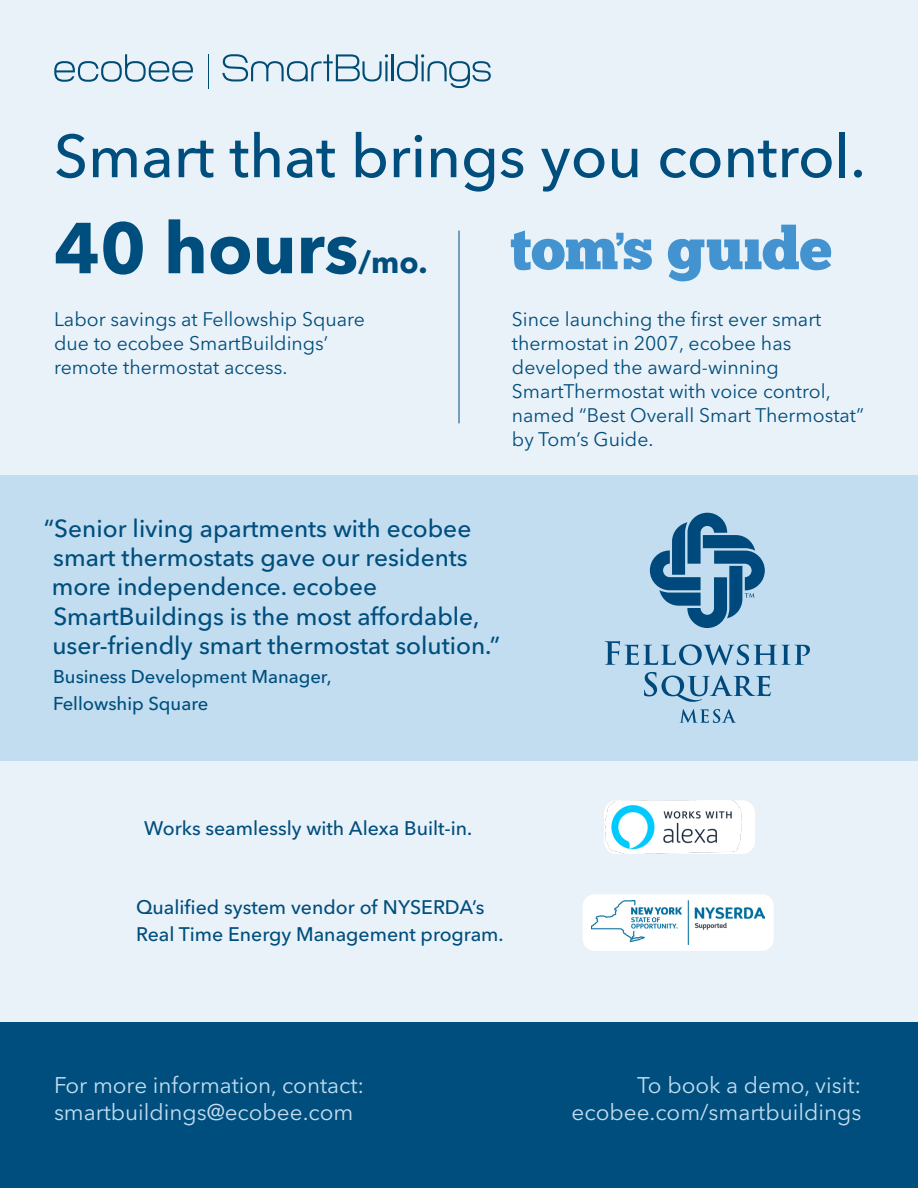
<style>
.page{position:relative;width:918px;height:1188px;background:#eaf2f9}
.page>*{position:absolute;margin:0;border:0;box-sizing:border-box;transform-origin:0 0}
.t1{font:700 71.25px "Avenir Next LT Pro";color:#004e7d}
.t2{font:500 60px "Avenir Next LT Pro";color:#004e7d}
.t3{font:700 30.6px "Avenir Next LT Pro";color:#004e7d}
.t4{font:500 24.45px/29.4px "Avenir Next LT Pro";color:#004e7d}
.t5{font:22.5px/27px "Avenir Next LT Pro";color:#c2ddf0}
.t6{font:19.5px/24px "Avenir Next LT Pro";color:#004e7d}
.t7{font:500 19.5px/26.2px "Avenir Next LT Pro";color:#004e7d}
.t8{font:500 18.45px/26.4px "Avenir Next LT Pro";color:#004e7d}
</style>
<div class="page">
<div style="left:0;top:475px;width:918px;height:285px;background:#c2ddf0"></div>
<hr style="left:208px;top:54px;width:1px;height:35px;background:#004c75">
<svg style="left:54px;top:54px;width:139px;height:28px"></svg>
<svg style="left:222px;top:54px;width:166px;height:27px"></svg>
<hr style="left:391px;top:54px;width:3px;height:27px;background:#004c75">
<svg style="left:397px;top:54px;width:94px;height:34px"></svg>
<svg style="left:605px;top:641px;width:205px;height:24px"></svg>
<svg style="left:644px;top:672px;width:127px;height:30px"></svg>
<svg style="left:650px;top:513px;width:115px;height:115px"></svg>
<svg style="left:680px;top:709px;width:56px;height:14px"></svg>
<hr style="left:459px;top:231px;width:1px;height:192px;background:#004e7d">
<div style="left:583px;top:894px;width:191px;height:57px;background:#fff;border-radius:12px"></div>
<img style="left:592px;top:900px;width:173px;height:45px">
<div style="left:604px;top:800px;width:151px;height:54px;background:#fff;border-radius:13px"></div>
<img style="left:604px;top:800px;width:138px;height:54px">
<svg style="left:511px;top:231px;width:141px;height:39px"></svg>
<svg style="left:668px;top:225px;width:163px;height:56px"></svg>
<div style="left:0;top:1023px;width:918px;height:165px;background:#004e7d"></div>
<h2 class="t2" style="left:54px;top:120px;width:813px">Smart that brings you control.</h2>
<h1 class="t1" style="left:54px;top:205px;width:306px">40 hours</h1>
<h3 class="t3" style="left:358px;top:244px;width:71px">/mo.</h3>
<p class="t6" style="left:54px;top:307px;width:313px">Labor savings at Fellowship Square due to ecobee SmartBuildings’ remote thermostat access.</p>
<p class="t6" style="left:512px;top:307px;width:354px">Since launching the first ever smart thermostat in 2007, ecobee has developed the award-winning<br>SmartThermostat with voice control, named “Best Overall Smart Thermostat” by Tom’s Guide.</p>
<p class="t4" style="left:52px;top:513px;width:450px;text-indent:-8px">“Senior living apartments with ecobee smart thermostats gave our residents more independence. ecobee SmartBuildings is the most affordable, user-friendly smart thermostat solution.”</p>
<p class="t8" style="left:53px;top:664px;width:280px">Business Development Manager,<br>Fellowship Square</p>
<p class="t7" style="left:144px;top:815px;width:330px">Works seamlessly with Alexa Built-in.</p>
<p class="t7" style="left:136px;top:894px;width:369px">Qualified system vendor of NYSERDA’s<br>Real Time Energy Management program.</p>
<p class="t5" style="left:54px;top:1072px;width:312px">For more information, contact: smartbuildings@ecobee.com</p>
<p class="t5" style="left:572px;top:1071px;width:291px;text-align:right">To book a demo, visit: ecobee.com/smartbuildings</p>
</div>
